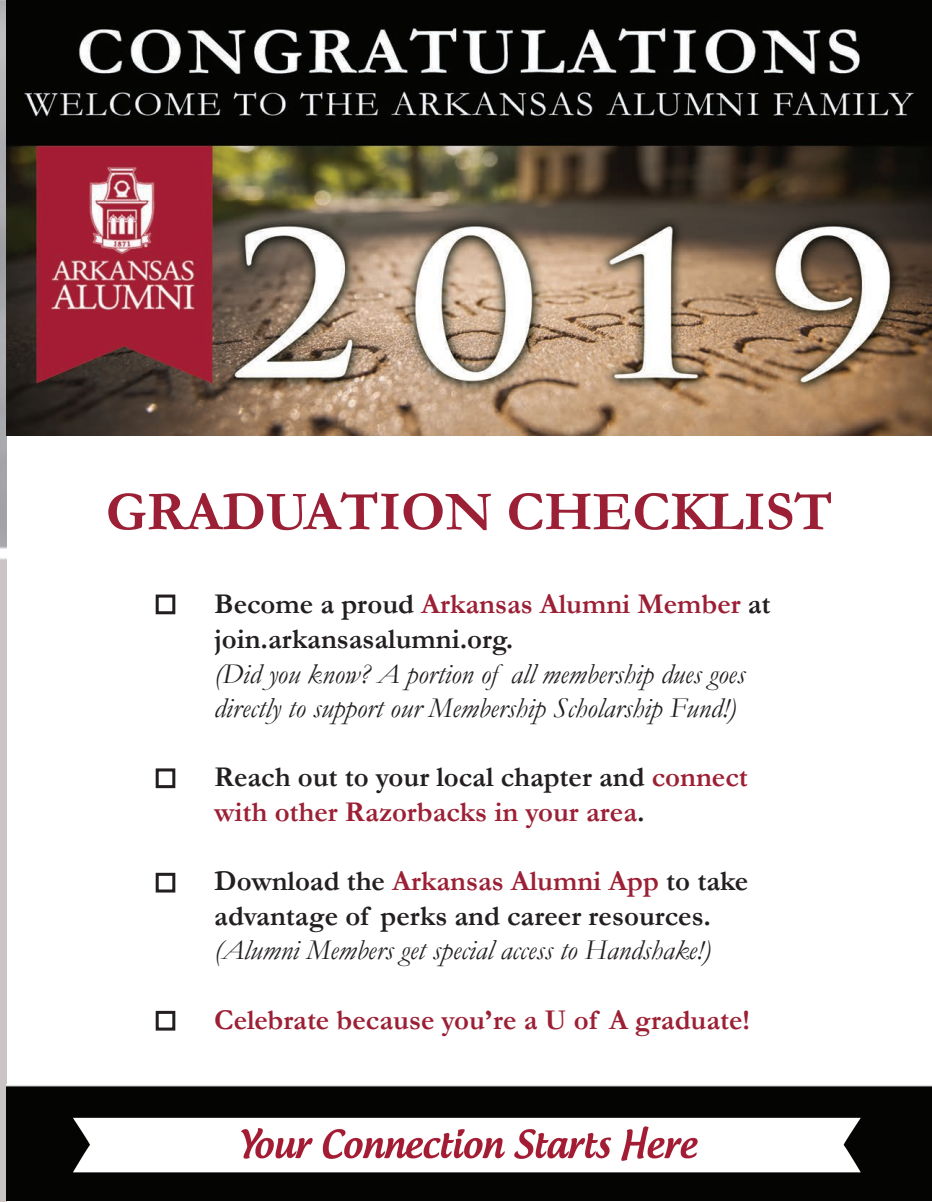
<style>
.page{position:relative;width:932px;height:1202px;background:#fff}
.page>*{position:absolute;margin:0;border:0;box-sizing:border-box;transform-origin:0 0}
.t1{font:700 56.1px "Garamond";color:#9c2035}
.t2{font:italic 28.8px/34.7px "Garamond";color:#231f20}
.t3{font:700 28.8px/34.7px "Garamond";color:#231f20}
.t4{font:700 28.8px/34.7px "Garamond";color:#9c2035}
.s1{color:#9c2035}
.s2{color:#231f20}
</style>
<div class="page">
<img style="left:0;top:0;width:7px;height:1201px">
<img style="left:7px;top:1085px;width:924px;height:115px">
<div style="left:156px;top:1010px;width:19px;height:20px;border:3px solid #231f20"></div>
<div style="left:156px;top:872px;width:19px;height:20px;border:3px solid #231f20"></div>
<div style="left:156px;top:768px;width:19px;height:20px;border:3px solid #231f20"></div>
<div style="left:156px;top:594px;width:19px;height:20px;border:3px solid #231f20"></div>
<img style="left:7px;top:0;width:924px;height:436px">
<h1 class="t1" style="left:106px;top:473px;width:728px">GRADUATION CHECKLIST</h1>
<p class="t3" style="left:214px;top:587px;width:558px">Become a proud <span class="s1">Arkansas Alumni Member</span> at join.arkansasalumni.org.</p>
<p class="t2" style="left:214px;top:655px;width:532px">(Did you know? A portion of all membership dues goes directly to support our Membership Scholarship Fund!)</p>
<p class="t4" style="left:214px;top:760px;width:535px"><span class="s2">Reach out to your local chapter and</span> connect with other Razorbacks in your area<span class="s2">.</span></p>
<p class="t3" style="left:214px;top:863px;width:535px">Download the <span class="s1">Arkansas Alumni App</span> to take advantage of perks and career resources.</p>
<p class="t2" style="left:214px;top:932px;width:498px">(Alumni Members get special access to Handshake!)</p>
<p class="t4" style="left:214px;top:1002px;width:537px">Celebrate because you’re a U of A graduate!</p>
</div>
